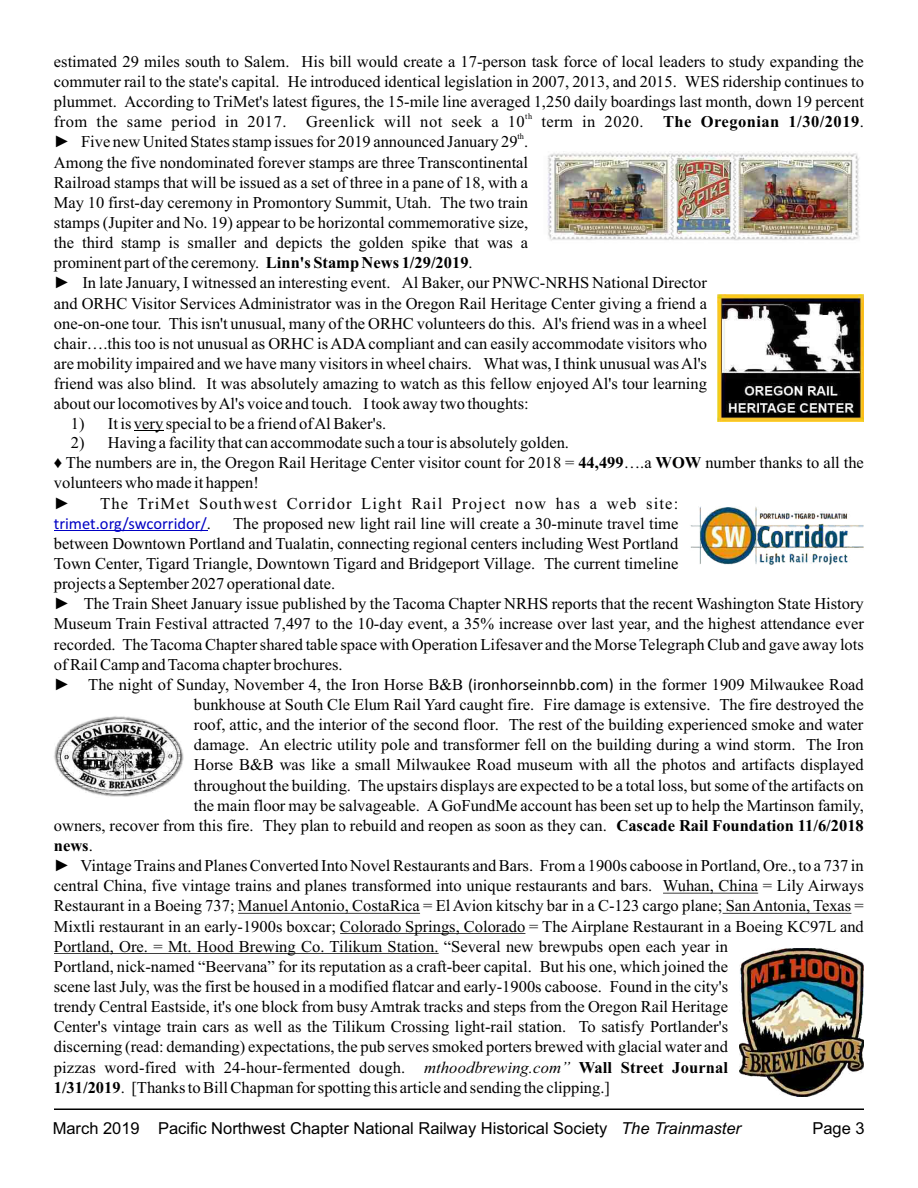
<style>
.page{position:relative;width:918px;height:1188px;background:#fff}
.page>*{position:absolute;margin:0;border:0;box-sizing:border-box;transform-origin:0 0}
.t1{font:16.5px/20.1px "Times New Roman";color:#000}
.t2{font:16.5px "Arial";color:#000}
.t3{font:16.5px "Times New Roman";letter-spacing:.03em;color:#000}
.t4{font:16.5px "Times New Roman";letter-spacing:.07em;color:#000}
.t5{font:16.5px "Calibri";color:#0000c4}
.t6{font:700 16.5px "Times New Roman";color:#000}
.t7{font:8.25px "Times New Roman";color:#000}
.s1{font-weight:700}
.s2{font-family:"Times New Roman";color:#000}
.s3{font-family:"Calibri"}
.s4{font-weight:400}
.s5{font-style:italic}
</style>
<div class="page">
<hr style="left:54px;top:1109px;width:810px;height:1px;background:#000">
<svg style="left:134px;top:430px;width:29px;height:1px"></svg>
<hr style="left:54px;top:530px;width:153px;height:1px;background:#0000c4">
<hr style="left:663px;top:893px;width:95px;height:1px;background:#000">
<hr style="left:238px;top:913px;width:182px;height:1px;background:#000">
<hr style="left:723px;top:913px;width:128px;height:1px;background:#000">
<hr style="left:340px;top:933px;width:185px;height:1px;background:#000">
<hr style="left:54px;top:953px;width:385px;height:1px;background:#000">
<img style="left:547px;top:151px;width:313px;height:90px">
<img style="left:718px;top:295px;width:146px;height:126px">
<img style="left:690px;top:506px;width:174px;height:59px">
<img style="left:54px;top:716px;width:129px;height:81px">
<img style="left:739px;top:948px;width:125px;height:149px">
<p class="t1" style="left:54px;top:51px;width:812px;text-align:justify">estimated 29 miles south to Salem. His bill would create a 17-person task force of local leaders to study expanding the commuter rail to the state's capital. He introduced identical legislation in 2007, 2013, and 2015. WES ridership continues to plummet. According to TriMet's latest figures, the 15-mile line averaged 1,250 daily boardings last month, down 19 percent</p>
<p class="t7" style="left:525px;top:111px;width:8px">th</p>
<p class="t3" style="left:54px;top:111px;width:811px">from the same period in 2017. Greenlick will not seek a 10 term in 2020. <span class="s1">The Oregonian 1/30/2019</span>.</p>
<p class="t7" style="left:518px;top:131px;width:8px">th</p>
<p class="t1" style="left:54px;top:132px;width:655px">► Five new United States stamp issues for 2019 announced January 29 .<br>Among the five nondominated forever stamps are three Transcontinental<br>Railroad stamps that will be issued as a set of three in a pane of 18, with a<br>May 10 first-day ceremony in Promontory Summit, Utah. The two train<br>stamps (Jupiter and No. 19) appear to be horizontal commemorative size,<br>the third stamp is smaller and depicts the golden spike that was a<br>prominent part of the ceremony. <span class="s1">Linn's Stamp News 1/29/2019</span>.<br>► In late January, I witnessed an interesting event. Al Baker, our PNWC-NRHS National Director and ORHC Visitor Services Administrator was in the Oregon Rail Heritage Center giving a friend a one-on-one tour. This isn't unusual, many of the ORHC volunteers do this. Al's friend was in a wheel chair….this too is not unusual as ORHC is ADA compliant and can easily accommodate visitors who are mobility impaired and we have many visitors in wheel chairs. What was, I think unusual was Al's friend was also blind. It was absolutely amazing to watch as this fellow enjoyed Al's tour learning about our locomotives by Al's voice and touch. I took away two thoughts:</p>
<p class="t1" style="left:71px;top:413px;width:317px">1) It is very special to be a friend of Al Baker's.</p>
<p class="t1" style="left:54px;top:432px;width:811px;text-indent:17px">2) Having a facility that can accommodate such a tour is absolutely golden.<br>♦ The numbers are in, the Oregon Rail Heritage Center visitor count for 2018 = <span class="s1">44,499</span>….a <span class="s1">WOW</span> number thanks to all the volunteers who made it happen!<br>►</p>
<p class="t4" style="left:100px;top:492px;width:580px">The TriMet Southwest Corridor Light Rail Project now has a web site:</p>
<p class="t5" style="left:54px;top:513px;width:159px">trimet.org/swcorridor/<span class="s2">.</span></p>
<p class="t1" style="left:233px;top:513px;width:447px">The proposed new light rail line will create a 30-minute travel time</p>
<p class="t1" style="left:54px;top:533px;width:626px">between Downtown Portland and Tualatin, connecting regional centers including West Portland</p>
<p class="t1" style="left:54px;top:553px;width:626px">Town Center, Tigard Triangle, Downtown Tigard and Bridgeport Village. The current timeline</p>
<p class="t1" style="left:54px;top:573px;width:283px">projects a September 2027 operational date.</p>
<p class="t1" style="left:54px;top:593px;width:811px"><span class="s1">►</span> The Train Sheet January issue published by the Tacoma Chapter NRHS reports that the recent Washington State History</p>
<p class="t1" style="left:54px;top:614px;width:812px">Museum Train Festival attracted 7,497 to the 10-day event, a 35% increase over last year, and the highest attendance ever</p>
<p class="t1" style="left:54px;top:634px;width:812px">recorded. The Tacoma Chapter shared table space with Operation Lifesaver and the Morse Telegraph Club and gave away lots</p>
<p class="t1" style="left:54px;top:654px;width:290px">of Rail Camp and Tacoma chapter brochures.</p>
<p class="t1" style="left:54px;top:674px;width:811px">► The night of Sunday, November 4, the Iron Horse B&amp;B <span class="s3">(ironhorseinnbb.com)</span> in the former 1909 Milwaukee Road</p>
<p class="t1" style="left:194px;top:694px;width:671px">bunkhouse at South Cle Elum Rail Yard caught fire. Fire damage is extensive. The fire destroyed the</p>
<p class="t1" style="left:194px;top:714px;width:671px">roof, attic, and the interior of the second floor. The rest of the building experienced smoke and water</p>
<p class="t1" style="left:194px;top:734px;width:671px">damage. An electric utility pole and transformer fell on the building during a wind storm. The Iron</p>
<p class="t1" style="left:194px;top:755px;width:672px">Horse B&amp;B was like a small Milwaukee Road museum with all the photos and artifacts displayed</p>
<p class="t1" style="left:194px;top:775px;width:671px">throughout the building. The upstairs displays are expected to be a total loss, but some of the artifacts on</p>
<p class="t1" style="left:194px;top:795px;width:671px">the main floor may be salvageable. A GoFundMe account has been set up to help the Martinson family,</p>
<p class="t1" style="left:54px;top:815px;width:811px">owners, recover from this fire. They plan to rebuild and reopen as soon as they can. <span class="s1">Cascade Rail Foundation 11/6/2018</span></p>
<p class="t6" style="left:54px;top:834px;width:40px">news<span class="s4">.</span></p>
<p class="t1" style="left:54px;top:855px;width:811px">► Vintage Trains and Planes Converted Into Novel Restaurants and Bars. From a 1900s caboose in Portland, Ore., to a 737 in</p>
<p class="t1" style="left:54px;top:875px;width:811px">central China, five vintage trains and planes transformed into unique restaurants and bars. Wuhan, China = Lily Airways</p>
<p class="t1" style="left:54px;top:896px;width:812px">Restaurant in a Boeing 737; Manuel Antonio, CostaRica = El Avion kitschy bar in a C-123 cargo plane; San Antonia, Texas =</p>
<p class="t1" style="left:54px;top:916px;width:812px">Mixtli restaurant in an early-1900s boxcar; Colorado Springs, Colorado = The Airplane Restaurant in a Boeing KC97L and</p>
<p class="t1" style="left:54px;top:936px;width:676px">Portland, Ore. = Mt. Hood Brewing Co. Tilikum Station. “Several new brewpubs open each year in</p>
<p class="t1" style="left:54px;top:956px;width:676px">Portland, nick-named “Beervana” for its reputation as a craft-beer capital. But his one, which joined the</p>
<p class="t1" style="left:54px;top:976px;width:676px">scene last July, was the first be housed in a modified flatcar and early-1900s caboose. Found in the city's</p>
<p class="t1" style="left:54px;top:996px;width:676px">trendy Central Eastside, it's one block from busy Amtrak tracks and steps from the Oregon Rail Heritage</p>
<p class="t1" style="left:54px;top:1016px;width:676px">Center's vintage train cars as well as the Tilikum Crossing light-rail station. To satisfy Portlander's</p>
<p class="t1" style="left:54px;top:1037px;width:676px">discerning (read: demanding) expectations, the pub serves smoked porters brewed with glacial water and</p>
<p class="t1" style="left:54px;top:1057px;width:676px">pizzas word-fired with 24-hour-fermented dough. <span class="s5">mthoodbrewing.com”</span> <span class="s1">Wall Street Journal</span></p>
<p class="t1" style="left:54px;top:1077px;width:558px"><span class="s1">1/31/2019</span>. [Thanks to Bill Chapman for spotting this article and sending the clipping.]</p>
<p class="t2" style="left:53px;top:1117px;width:690px">March 2019 Pacific Northwest Chapter National Railway Historical Society <span class="s5">The Trainmaster</span></p>
<p class="t2" style="left:812px;top:1117px;width:54px">Page 3</p>
</div>
